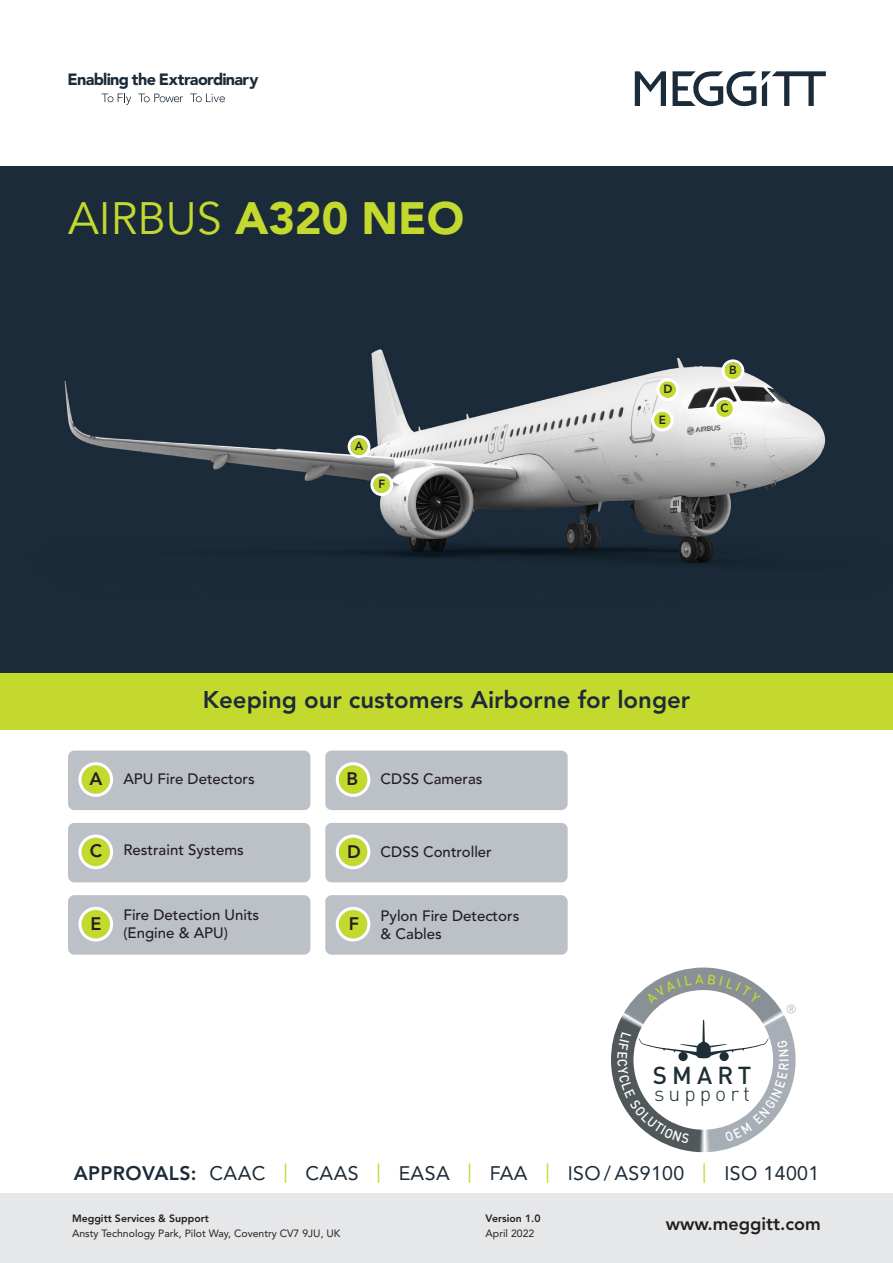
<style>
.page{position:relative;width:893px;height:1263px;background:#fff}
.page>*{position:absolute;margin:0;border:0;box-sizing:border-box;transform-origin:0 0}
.t1{font:900 45px "Avenir";color:#c4d92d}
.t2{font:500 24.3px "DIN Pro";letter-spacing:.21em;color:#1d2e34}
.t3{font:800 24px "Avenir";color:#1b2b39}
.t4{font:300 21.15px "DIN Pro";letter-spacing:.19em;color:#1d2e34}
.t5{font:19.5px "Avenir";letter-spacing:.02em;color:#1b2b39}
.t6{font:800 18px "Avenir";color:#231f20}
.t7{font:900 16.2px "Avenir";letter-spacing:-.04em;color:#1b2b39}
.t8{font:500 15px/18px "Avenir";color:#231f20}
.t9{font:500 13.35px "DIN Pro";color:#fff;scale:.9 1}
.t10{font:800 11.85px "Avenir";color:#231f20}
.t11{font:10.5px "Avenir";color:#231f20}
.t12{font:800 10.5px "Avenir";color:#231f20}
.s1{font-weight:400}
.s2{font-weight:800;font-size:18px}
.s3{font-weight:800}
.s4{color:#c4d92d}
</style>
<div class="page">
<div style="left:0;top:1194px;width:893px;height:69px;background:#e6e7e8"></div>
<img style="left:0;top:166px;width:893px;height:508px">
<div style="left:68px;top:750px;width:242px;height:60px;background:#bcc0c7;border-radius:6px"></div>
<svg style="left:78px;top:762px;width:35px;height:35px"></svg>
<svg style="left:348px;top:435px;width:22px;height:23px"></svg>
<svg style="left:370px;top:473px;width:23px;height:23px"></svg>
<svg style="left:656px;top:378px;width:23px;height:23px"></svg>
<svg style="left:721px;top:359px;width:23px;height:23px"></svg>
<svg style="left:713px;top:397px;width:23px;height:23px"></svg>
<svg style="left:651px;top:409px;width:23px;height:22px"></svg>
<div style="left:325px;top:750px;width:243px;height:60px;background:#bcc0c7;border-radius:6px"></div>
<svg style="left:336px;top:762px;width:34px;height:35px"></svg>
<div style="left:68px;top:823px;width:242px;height:59px;background:#bcc0c7;border-radius:6px"></div>
<svg style="left:78px;top:834px;width:35px;height:35px"></svg>
<div style="left:325px;top:823px;width:243px;height:59px;background:#bcc0c7;border-radius:6px"></div>
<svg style="left:336px;top:834px;width:34px;height:35px"></svg>
<div style="left:68px;top:895px;width:242px;height:60px;background:#bcc0c7;border-radius:6px"></div>
<svg style="left:78px;top:907px;width:35px;height:34px"></svg>
<div style="left:325px;top:895px;width:243px;height:60px;background:#bcc0c7;border-radius:6px"></div>
<svg style="left:336px;top:907px;width:34px;height:34px"></svg>
<div style="left:0;top:674px;width:893px;height:56px;background:#c4d92d"></div>
<svg style="left:673px;top:71px;width:83px;height:35px"></svg>
<svg style="left:762px;top:71px;width:64px;height:35px"></svg>
<svg style="left:635px;top:71px;width:31px;height:35px"></svg>
<svg style="left:102px;top:93px;width:29px;height:12px"></svg>
<svg style="left:138px;top:94px;width:45px;height:8px"></svg>
<svg style="left:190px;top:94px;width:35px;height:8px"></svg>
<svg style="left:610px;top:966px;width:186px;height:187px"></svg>
<svg style="left:617px;top:974px;width:179px;height:170px"></svg>
<p class="t7" style="left:67px;top:73px;width:193px">Enabling the Extraordinary</p>
<h1 class="t1" style="left:68px;top:192px;width:398px"><span class="s1">AIRBUS</span> A320 NEO</h1>
<p class="t10" style="left:355px;top:439px;width:10px">A</p>
<p class="t10" style="left:378px;top:477px;width:8px">F</p>
<p class="t10" style="left:663px;top:382px;width:10px">D</p>
<p class="t10" style="left:659px;top:412px;width:9px">E</p>
<p class="t10" style="left:729px;top:363px;width:9px">B</p>
<p class="t10" style="left:721px;top:401px;width:10px">C</p>
<h3 class="t3" style="left:203px;top:686px;width:489px">Keeping our customers Airborne for longer</h3>
<p class="t6" style="left:89px;top:768px;width:14px">A</p>
<p class="t8" style="left:123px;top:770px;width:133px">APU Fire Detectors</p>
<p class="t6" style="left:346px;top:769px;width:13px">B</p>
<p class="t8" style="left:381px;top:770px;width:103px">CDSS Cameras</p>
<p class="t8" style="left:90px;top:841px;width:156px"><span class="s2">C</span> Restraint Systems</p>
<p class="t8" style="left:347px;top:842px;width:146px"><span class="s2">D</span> CDSS Controller</p>
<p class="t6" style="left:90px;top:913px;width:12px">E</p>
<p class="t8" style="left:123px;top:906px;width:137px">Fire Detection Units (Engine &amp; APU)</p>
<p class="t6" style="left:349px;top:913px;width:12px">F</p>
<p class="t8" style="left:381px;top:907px;width:140px">Pylon Fire Detectors &amp; Cables</p>
<h2 class="t2" style="left:653px;top:1061px;width:100px">SMART</h2>
<h3 class="t4" style="left:654px;top:1081px;width:97px">support</h3>
<p class="t9" style="left:776px;top:1062px;width:5px;rotate:-90deg">I</p>
<h3 class="t5" style="left:74px;top:1162px;width:747px"><span class="s3">APPROVALS:</span> CAAC <span class="s4">|</span> CAAS <span class="s4">|</span> EASA <span class="s4">|</span> FAA <span class="s4">|</span> ISO / AS9100 <span class="s4">|</span> ISO 14001</h3>
<p class="t12" style="left:72px;top:1212px;width:138px">Meggitt Services &amp; Support</p>
<p class="t11" style="left:72px;top:1227px;width:270px">Ansty Technology Park, Pilot Way, Coventry CV7 9JU, UK</p>
<p class="t12" style="left:486px;top:1212px;width:57px">Version 1.0</p>
<p class="t11" style="left:486px;top:1227px;width:50px">April 2022</p>
<p class="t6" style="left:666px;top:1213px;width:156px">www.meggitt.com</p>
</div>
